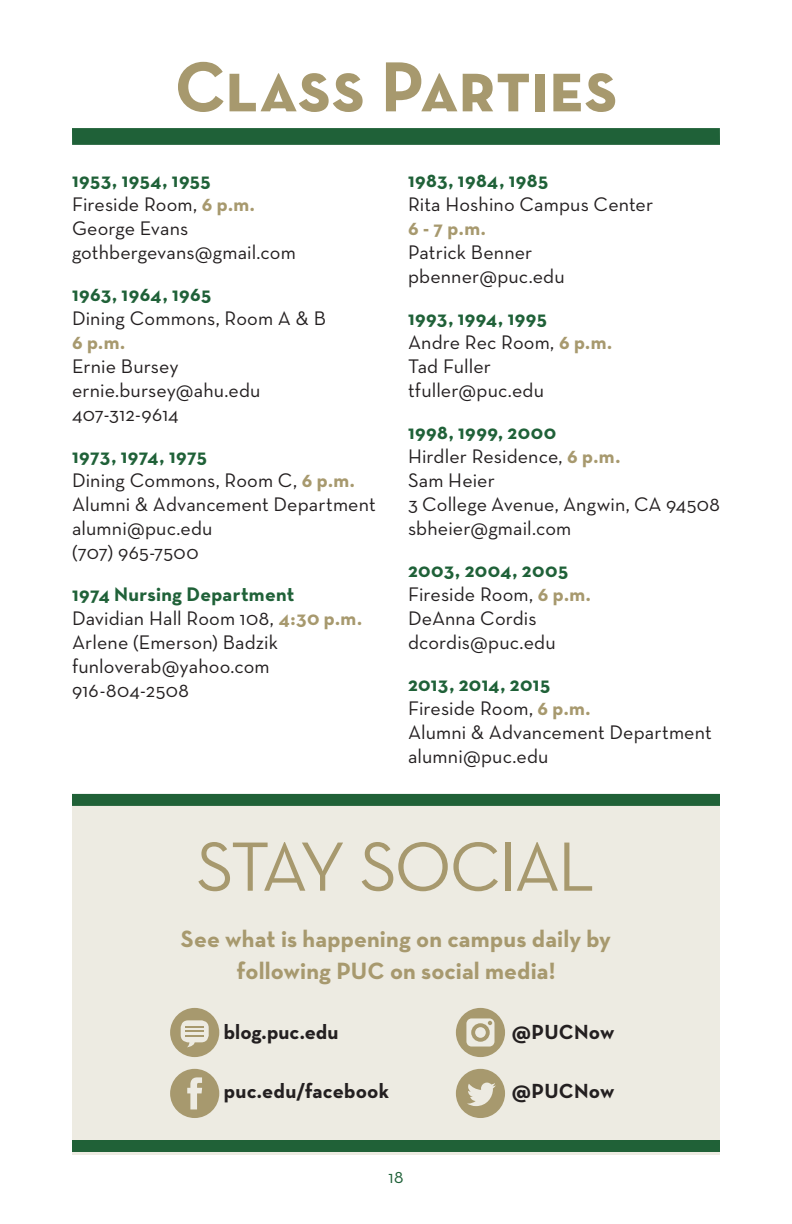
<style>
.page{position:relative;width:792px;height:1224px;background:#fff}
.page>*{position:absolute;margin:0;border:0;box-sizing:border-box;transform-origin:0 0}
.Gold_Headline{font:72px "Neutra Text Bold SC";color:#a7996e}
.Gold_Headline-2{font:70.8px "Neutra Text";letter-spacing:-.04em;color:#a7996e}
.Neutra_10_13_-_Sched{font:700 24px "Neutra Text";letter-spacing:.005em;color:#a7996e}
.t1{font:700 20.8px "Neutra Text";letter-spacing:.01em;color:#231f20}
.Neutra_10_12_-_Overv{font:20px "Neutra Text";letter-spacing:.005em;color:#231f20}
.Neutra_10_12_-_Overv-2{font:700 20px "Neutra Text";letter-spacing:.02em;color:#1f6138}
.Neutra_10_12_-_Overv-3{font:700 20px "Neutra Text";color:#a7996e}
.t2{font:18px "Neutra Text";color:#1f6138}
.s1{font-weight:700;color:#a7996e}
</style>
<div class="page">
<div style="left:72px;top:128px;width:648px;height:17px;background:#1f6138"></div>
<div style="left:72px;top:799px;width:648px;height:355px;background:#edebe2"></div>
<svg style="left:170px;top:1008px;width:49px;height:49px"></svg>
<svg style="left:456px;top:1008px;width:49px;height:49px"></svg>
<svg style="left:170px;top:1069px;width:49px;height:49px"></svg>
<svg style="left:456px;top:1069px;width:49px;height:49px"></svg>
<div style="left:72px;top:794px;width:648px;height:12px;background:#206137"></div>
<div style="left:72px;top:1140px;width:648px;height:12px;background:#206137"></div>
<p class="Gold_Headline" style="left:175px;top:42px;width:445px">Class Parties</p>
<p class="Neutra_10_12_-_Overv-2" style="left:72px;top:168px;width:140px">1953, 1954, 1955</p>
<p class="Neutra_10_12_-_Overv" style="left:72px;top:192px;width:184px">Fireside Room, <span class="s1">6 p.m.</span></p>
<p class="Neutra_10_12_-_Overv" style="left:72px;top:216px;width:118px">George Evans</p>
<p class="Neutra_10_12_-_Overv" style="left:72px;top:240px;width:225px">gothbergevans@gmail.com</p>
<p class="Neutra_10_12_-_Overv-2" style="left:72px;top:282px;width:141px">1963, 1964, 1965</p>
<p class="Neutra_10_12_-_Overv" style="left:72px;top:306px;width:255px">Dining Commons, Room A &amp; B</p>
<p class="Neutra_10_12_-_Overv-3" style="left:72px;top:330px;width:55px">6 p.m.</p>
<p class="Neutra_10_12_-_Overv" style="left:72px;top:354px;width:108px">Ernie Bursey</p>
<p class="Neutra_10_12_-_Overv" style="left:72px;top:378px;width:190px">ernie.bursey@ahu.edu</p>
<p class="Neutra_10_12_-_Overv" style="left:72px;top:402px;width:108px">407-312-9614</p>
<p class="Neutra_10_12_-_Overv-2" style="left:72px;top:444px;width:137px">1973, 1974, 1975</p>
<p class="Neutra_10_12_-_Overv" style="left:72px;top:468px;width:284px">Dining Commons, Room C, <span class="s1">6 p.m.</span></p>
<p class="Neutra_10_12_-_Overv" style="left:72px;top:492px;width:305px">Alumni &amp; Advancement Department</p>
<p class="Neutra_10_12_-_Overv" style="left:72px;top:516px;width:142px">alumni@puc.edu</p>
<p class="Neutra_10_12_-_Overv" style="left:72px;top:540px;width:128px">(707) 965-7500</p>
<p class="Neutra_10_12_-_Overv-2" style="left:72px;top:582px;width:224px">1974 Nursing Department</p>
<p class="Neutra_10_12_-_Overv" style="left:72px;top:606px;width:291px">Davidian Hall Room 108, <span class="s1">4:30 p.m.</span></p>
<p class="Neutra_10_12_-_Overv" style="left:72px;top:630px;width:208px">Arlene (Emerson) Badzik</p>
<p class="Neutra_10_12_-_Overv" style="left:72px;top:654px;width:199px">funloverab@yahoo.com</p>
<p class="Neutra_10_12_-_Overv" style="left:72px;top:678px;width:119px">916-804-2508</p>
<p class="Neutra_10_12_-_Overv-2" style="left:408px;top:168px;width:142px">1983, 1984, 1985</p>
<p class="Neutra_10_12_-_Overv" style="left:408px;top:192px;width:247px">Rita Hoshino Campus Center</p>
<p class="Neutra_10_12_-_Overv-3" style="left:408px;top:216px;width:79px">6 - 7 p.m.</p>
<p class="Neutra_10_12_-_Overv" style="left:408px;top:240px;width:126px">Patrick Benner</p>
<p class="Neutra_10_12_-_Overv" style="left:408px;top:264px;width:158px">pbenner@puc.edu</p>
<p class="Neutra_10_12_-_Overv-2" style="left:408px;top:306px;width:141px">1993, 1994, 1995</p>
<p class="Neutra_10_12_-_Overv" style="left:408px;top:330px;width:206px">Andre Rec Room, <span class="s1">6 p.m.</span></p>
<p class="Neutra_10_12_-_Overv" style="left:408px;top:354px;width:85px">Tad Fuller</p>
<p class="Neutra_10_12_-_Overv" style="left:408px;top:378px;width:138px">tfuller@puc.edu</p>
<p class="Neutra_10_12_-_Overv-2" style="left:408px;top:420px;width:150px">1998, 1999, 2000</p>
<p class="Neutra_10_12_-_Overv" style="left:408px;top:444px;width:214px">Hirdler Residence, <span class="s1">6 p.m.</span></p>
<p class="Neutra_10_12_-_Overv" style="left:408px;top:468px;width:88px">Sam Heier</p>
<p class="Neutra_10_12_-_Overv" style="left:408px;top:492px;width:314px">3 College Avenue, Angwin, CA 94508</p>
<p class="Neutra_10_12_-_Overv" style="left:408px;top:516px;width:165px">sbheier@gmail.com</p>
<p class="Neutra_10_12_-_Overv-2" style="left:408px;top:558px;width:162px">2003, 2004, 2005</p>
<p class="Neutra_10_12_-_Overv" style="left:408px;top:582px;width:184px">Fireside Room, <span class="s1">6 p.m.</span></p>
<p class="Neutra_10_12_-_Overv" style="left:408px;top:606px;width:130px">DeAnna Cordis</p>
<p class="Neutra_10_12_-_Overv" style="left:408px;top:630px;width:149px">dcordis@puc.edu</p>
<p class="Neutra_10_12_-_Overv-2" style="left:408px;top:672px;width:144px">2013, 2014, 2015</p>
<p class="Neutra_10_12_-_Overv" style="left:408px;top:696px;width:184px">Fireside Room, <span class="s1">6 p.m.</span></p>
<p class="Neutra_10_12_-_Overv" style="left:408px;top:720px;width:305px">Alumni &amp; Advancement Department</p>
<p class="Neutra_10_12_-_Overv" style="left:408px;top:744px;width:142px">alumni@puc.edu</p>
<p class="Gold_Headline-2" style="left:196px;top:824px;width:400px">STAY SOCIAL</p>
<p class="Neutra_10_13_-_Sched" style="left:181px;top:924px;width:432px">See what is happening on campus daily by</p>
<p class="Neutra_10_13_-_Sched" style="left:237px;top:956px;width:320px">following PUC on social media!</p>
<p class="t1" style="left:224px;top:1019px;width:116px">blog.puc.edu</p>
<p class="t1" style="left:512px;top:1019px;width:104px">@PUCNow</p>
<p class="t1" style="left:224px;top:1078px;width:167px">puc.edu/facebook</p>
<p class="t1" style="left:512px;top:1078px;width:104px">@PUCNow</p>
<p class="t2" style="left:388px;top:1166px;width:17px">18</p>
</div>
